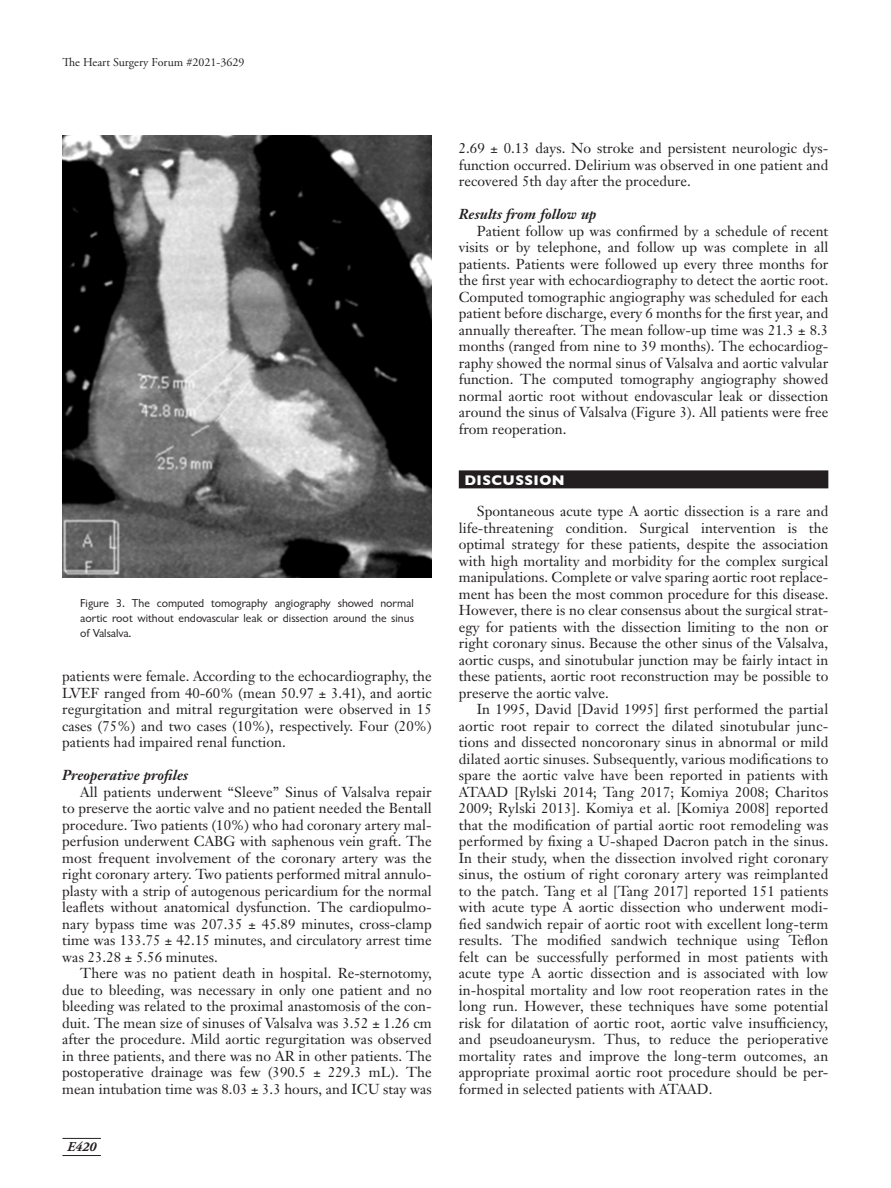
<style>
.page{position:relative;width:891px;height:1188px;background:#fff}
.page>*{position:absolute;margin:0;border:0;box-sizing:border-box;transform-origin:0 0}
.Body_Text{font:14.25px/16.5px "Janson Text";letter-spacing:.005em;color:#231f20;text-align:justify}
.t1{font:italic 700 14.25px "Janson Text";letter-spacing:.005em;color:#231f20}
.t2{font:700 14.25px "Gill Sans";letter-spacing:.03em;color:#fff}
.t3{font:italic 700 13.5px "Adobe Garamond Pro";color:#231f20}
.Figure_Legend{font:12px/15px "Classical Sans Regular DTC";color:#231f20;text-align:justify}
.t4{font:12px "Adobe Garamond Pro";letter-spacing:.005em;color:#231f20}
</style>
<div class="page">
<hr style="left:62px;top:1138px;width:39px;height:1px;background:#231f20">
<hr style="left:62px;top:1155px;width:39px;height:1px;background:#231f20">
<div style="left:459px;top:470px;width:369px;height:18px;background:#231f20"></div>
<img style="left:62px;top:136px;width:370px;height:441px">
<p class="t4" style="left:62px;top:55px;width:184px">The Heart Surgery Forum #2021-3629</p>
<p class="Figure_Legend" style="left:80px;top:596px;width:335px">Figure 3. The computed tomography angiography showed normal aortic root without endovascular leak or dissection around the sinus of Valsalva.</p>
<p class="Body_Text" style="left:62px;top:668px;width:371px">patients were female. According to the echocardiography, the LVEF ranged from 40-60% (mean 50.97 ± 3.41), and aortic regurgitation and mitral regurgitation were observed in 15 cases (75%) and two cases (10%), respectively. Four (20%) patients had impaired renal function.</p>
<h2 class="t1" style="left:62px;top:766px;width:128px">Preoperative profiles</h2>
<p class="Body_Text" style="left:62px;top:783px;width:371px;text-indent:18px">All patients underwent “Sleeve” Sinus of Valsalva repair to preserve the aortic valve and no patient needed the Bentall procedure. Two patients (10%) who had coronary artery mal&shy;perfusion underwent CABG with saphenous vein graft. The most frequent involvement of the coronary artery was the right coronary artery. Two patients performed mitral annulo&shy;plasty with a strip of autogenous pericardium for the normal leaflets without anatomical dysfunction. The cardiopulmo&shy;nary bypass time was 207.35 ± 45.89 minutes, cross-clamp time was 133.75 ± 42.15 minutes, and circulatory arrest time was 23.28 ± 5.56 minutes.</p>
<p class="Body_Text" style="left:62px;top:965px;width:371px;text-indent:18px">There was no patient death in hospital. Re-sternotomy, due to bleeding, was necessary in only one patient and no bleeding was related to the proximal anastomosis of the con&shy;duit. The mean size of sinuses of Valsalva was 3.52 ± 1.26 cm after the procedure. Mild aortic regurgitation was observed in three patients, and there was no AR in other patients. The postoperative drainage was few (390.5 ± 229.3 mL). The mean intubation time was 8.03 ± 3.3 hours, and ICU stay was</p>
<p class="t3" style="left:67px;top:1139px;width:31px">E420</p>
<p class="Body_Text" style="left:459px;top:140px;width:371px">2.69 ± 0.13 days. No stroke and persistent neurologic dys&shy;function occurred. Delirium was observed in one patient and recovered 5th day after the procedure.</p>
<h2 class="t1" style="left:459px;top:205px;width:139px">Results from follow up</h2>
<p class="Body_Text" style="left:459px;top:222px;width:371px;text-indent:18px">Patient follow up was confirmed by a schedule of recent visits or by telephone, and follow up was complete in all patients. Patients were followed up every three months for the first year with echocardiography to detect the aortic root.<br>Computed tomographic angiography was scheduled for each patient before discharge, every 6 months for the first year, and annually thereafter. The mean follow-up time was 21.3 ± 8.3 months (ranged from nine to 39 months). The echocardiog&shy;raphy showed the normal sinus of Valsalva and aortic valvular function. The computed tomography angiography showed normal aortic root without endovascular leak or dissection around the sinus of Valsalva (Figure 3). All patients were free from reoperation.</p>
<h1 class="t2" style="left:465px;top:468px;width:102px">DISCUSSION</h1>
<p class="Body_Text" style="left:459px;top:503px;width:371px;text-indent:18px">Spontaneous acute type A aortic dissection is a rare and life-threatening condition. Surgical intervention is the optimal strategy for these patients, despite the association with high mortality and morbidity for the complex surgical manipulations. Complete or valve sparing aortic root replace&shy;ment has been the most common procedure for this disease.<br>However, there is no clear consensus about the surgical strat&shy;egy for patients with the dissection limiting to the non or right coronary sinus. Because the other sinus of the Valsalva, aortic cusps, and sinotubular junction may be fairly intact in these patients, aortic root reconstruction may be possible to preserve the aortic valve.</p>
<p class="Body_Text" style="left:459px;top:701px;width:371px;text-indent:18px">In 1995, David [David 1995] first performed the partial aortic root repair to correct the dilated sinotubular junc&shy;tions and dissected noncoronary sinus in abnormal or mild dilated aortic sinuses. Subsequently, various modifications to spare the aortic valve have been reported in patients with ATAAD [Rylski 2014; Tang 2017; Komiya 2008; Charitos 2009; Rylski 2013]. Komiya et al. [Komiya 2008] reported that the modification of partial aortic root remodeling was performed by fixing a U-shaped Dacron patch in the sinus.<br>In their study, when the dissection involved right coronary sinus, the ostium of right coronary artery was reimplanted to the patch. Tang et al [Tang 2017] reported 151 patients with acute type A aortic dissection who underwent modi&shy;fied sandwich repair of aortic root with excellent long-term results. The modified sandwich technique using Teflon felt can be successfully performed in most patients with acute type A aortic dissection and is associated with low in-hospital mortality and low root reoperation rates in the long run. However, these techniques have some potential risk for dilatation of aortic root, aortic valve insufficiency, and pseudoaneurysm. Thus, to reduce the perioperative mortality rates and improve the long-term outcomes, an appropriate proximal aortic root procedure should be per&shy;formed in selected patients with ATAAD.</p>
</div>
